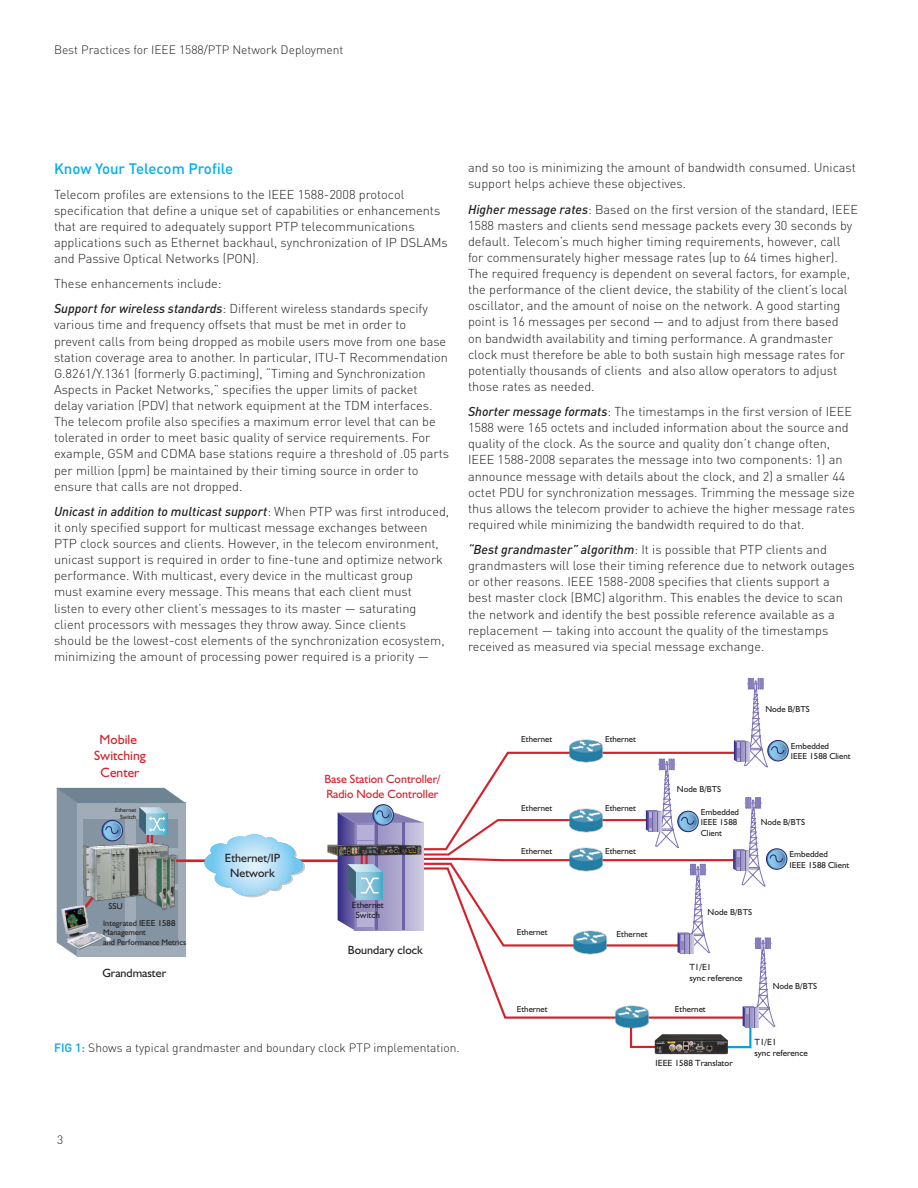
<style>
.page{position:relative;width:918px;height:1188px;background:#fff}
.page>*{position:absolute;margin:0;border:0;box-sizing:border-box;transform-origin:0 0}
._1_Subhead{font:500 15px "DIN";color:#00aeef}
.t1{font:13.5px/16.2px "Humanist 521 BT";color:#d3222c;text-align:center}
.Body{font:300 12.75px/16.2px "DIN";color:#231f20}
.t2{font:300 12px "DIN";color:#231f20}
.t3{font:12px/14.4px "Humanist 521 BT";color:#231f20;text-align:center}
.t4{font:12px/14.4px "Humanist 521 BT";color:#d3222c}
.t5{font:9px/10.8px "Humanist 521 BT";color:#211e1e}
.t6{font:8.7px/10.5px "Humanist 521 BT";color:#211e1e}
.t7{font:8.1px/9.8px "Humanist 521 BT";color:#231f20}
.t8{font:6px/7.2px "Humanist 521 BT";color:#211e1e;text-align:right}
.s1{font-weight:500;font-style:italic}
.s2{font-size:8.7px;color:#211e1e}
.s3{font-weight:500;color:#00a2e4}
</style>
<div class="page">
<hr style="left:177px;top:859px;width:179px;height:3px;background:#d3222c">
<div style="left:767px;top:740px;width:22px;height:21px;border:1px solid #262269;border-radius:50%"></div>
<svg style="left:56px;top:788px;width:130px;height:169px;background:#90a0ad"></svg>
<img style="left:654px;top:1049px;width:75px;height:6px">
<img style="left:79px;top:827px;width:106px;height:92px">
<svg style="left:204px;top:834px;width:101px;height:63px"></svg>
<img style="left:61px;top:905px;width:50px;height:45px">
<img style="left:323px;top:844px;width:14px;height:16px">
<svg style="left:337px;top:678px;width:451px;height:371px"></svg>
<p class="t2" style="left:54px;top:42px;width:291px">Best Practices for IEEE 1588/PTP Network Deployment</p>
<p class="_1_Subhead" style="left:54px;top:159px;width:181px">Know Your Telecom Profile</p>
<p class="Body" style="left:54px;top:186px;width:395px">Telecom profiles are extensions to the IEEE 1588-2008 protocol specification that define a unique set of capabilities or enhancements that are required to adequately support PTP telecommunications applications such as Ethernet backhaul, synchronization of IP DSLAMs and Passive Optical Networks (PON).</p>
<p class="Body" style="left:54px;top:275px;width:169px">These enhancements include:</p>
<p class="Body" style="left:54px;top:301px;width:397px"><span class="s1">Support for wireless standards</span>: Different wireless standards specify various time and frequency offsets that must be met in order to prevent calls from being dropped as mobile users move from one base station coverage area to another. In particular, ITU-T Recommendation G.8261/Y.1361 (formerly G.pactiming), “Timing and Synchronization Aspects in Packet Networks,” specifies the upper limits of packet delay variation (PDV) that network equipment at the TDM interfaces.<br>The telecom profile also specifies a maximum error level that can be tolerated in order to meet basic quality of service requirements. For example, GSM and CDMA base stations require a threshold of .05 parts per million (ppm) be maintained by their timing source in order to ensure that calls are not dropped.</p>
<p class="Body" style="left:54px;top:503px;width:397px"><span class="s1">Unicast in addition to multicast support</span>: When PTP was first introduced, it only specified support for multicast message exchanges between PTP clock sources and clients. However, in the telecom environment, unicast support is required in order to fine-tune and optimize network performance. With multicast, every device in the multicast group<br>must examine every message. This means that each client must<br>listen to every other client’s messages to its master — saturating client processors with messages they throw away. Since clients<br>should be the lowest-cost elements of the synchronization ecosystem, minimizing the amount of processing power required is a priority —</p>
<p class="Body" style="left:468px;top:159px;width:389px">and so too is minimizing the amount of bandwidth consumed. Unicast support helps achieve these objectives.</p>
<p class="Body" style="left:468px;top:201px;width:392px"><span class="s1">Higher message rates</span>: Based on the first version of the standard, IEEE 1588 masters and clients send message packets every 30 seconds by default. Telecom’s much higher timing requirements, however, call for commensurately higher message rates (up to 64 times higher).<br>The required frequency is dependent on several factors, for example, the performance of the client device, the stability of the client’s local oscillator, and the amount of noise on the network. A good starting point is 16 messages per second — and to adjust from there based<br>on bandwidth availability and timing performance. A grandmaster clock must therefore be able to both sustain high message rates for potentially thousands of clients and also allow operators to adjust those rates as needed.</p>
<p class="Body" style="left:468px;top:403px;width:388px"><span class="s1">Shorter message formats</span>: The timestamps in the first version of IEEE 1588 were 165 octets and included information about the source and quality of the clock. As the source and quality don’t change often, IEEE 1588-2008 separates the message into two components: 1) an announce message with details about the clock, and 2) a smaller 44 octet PDU for synchronization messages. Trimming the message size thus allows the telecom provider to achieve the higher message rates required while minimizing the bandwidth required to do that.</p>
<p class="Body" style="left:468px;top:541px;width:388px"><span class="s1">“Best grandmaster” algorithm</span>: It is possible that PTP clients and grandmasters will lose their timing reference due to network outages or other reasons. IEEE 1588-2008 specifies that clients support a best master clock (BMC) algorithm. This enables the device to scan the network and identify the best possible reference available as a replacement — taking into account the quality of the timestamps received as measured via special message exchange.</p>
<p class="t1" style="left:94px;top:731px;width:53px">Mobile<br>Switching<br>Center</p>
<p class="t8" style="left:115px;top:806px;width:23px">Ethernet<br>Switch</p>
<p class="t6" style="left:108px;top:900px;width:16px">SSU</p>
<p class="t7" style="left:103px;top:918px;width:85px">Integrated <span class="s2">IEEE 1588<br></span>Management<br>and Performance Metrics</p>
<p class="t3" style="left:102px;top:965px;width:65px">Grandmaster</p>
<p class="t3" style="left:225px;top:851px;width:57px">Ethernet/IP<br>Network</p>
<p class="t4" style="left:324px;top:772px;width:118px">Base Station Controller/<br>Radio Node Controller</p>
<p class="t5" style="left:352px;top:900px;width:33px">Ethernet</p>
<p class="t5" style="left:356px;top:909px;width:26px">Switch</p>
<p class="t3" style="left:348px;top:942px;width:76px">Boundary clock</p>
<p class="t2" style="left:54px;top:1040px;width:407px"><span class="s3">FIG 1:</span> Shows a typical grandmaster and boundary clock PTP implementation.</p>
<p class="t6" style="left:765px;top:704px;width:46px">Node B/BTS</p>
<p class="t6" style="left:521px;top:734px;width:32px">Ethernet</p>
<p class="t6" style="left:605px;top:734px;width:32px">Ethernet</p>
<p class="t6" style="left:791px;top:741px;width:61px">Embedded<br>IEEE 1588 Client</p>
<p class="t6" style="left:677px;top:784px;width:46px">Node B/BTS</p>
<p class="t6" style="left:521px;top:803px;width:32px">Ethernet</p>
<p class="t6" style="left:605px;top:803px;width:32px">Ethernet</p>
<p class="t6" style="left:701px;top:807px;width:40px">Embedded<br>IEEE 1588<br>Client</p>
<p class="t6" style="left:761px;top:817px;width:46px">Node B/BTS</p>
<p class="t6" style="left:521px;top:846px;width:32px">Ethernet</p>
<p class="t6" style="left:605px;top:846px;width:32px">Ethernet</p>
<p class="t6" style="left:790px;top:849px;width:61px">Embedded<br>IEEE 1588 Client</p>
<p class="t6" style="left:517px;top:927px;width:32px">Ethernet</p>
<p class="t6" style="left:617px;top:929px;width:32px">Ethernet</p>
<p class="t6" style="left:708px;top:907px;width:46px">Node B/BTS</p>
<p class="t5" style="left:689px;top:962px;width:55px">T1/E1<br>sync reference</p>
<p class="t6" style="left:517px;top:1003px;width:32px">Ethernet</p>
<p class="t6" style="left:675px;top:1003px;width:32px">Ethernet</p>
<p class="t6" style="left:773px;top:980px;width:46px">Node B/BTS</p>
<p class="t5" style="left:656px;top:1057px;width:79px">IEEE 1588 Translator</p>
<p class="t5" style="left:755px;top:1036px;width:55px">T1/E1<br>sync reference</p>
<p class="t2" style="left:57px;top:1132px;width:8px">3</p>
</div>
